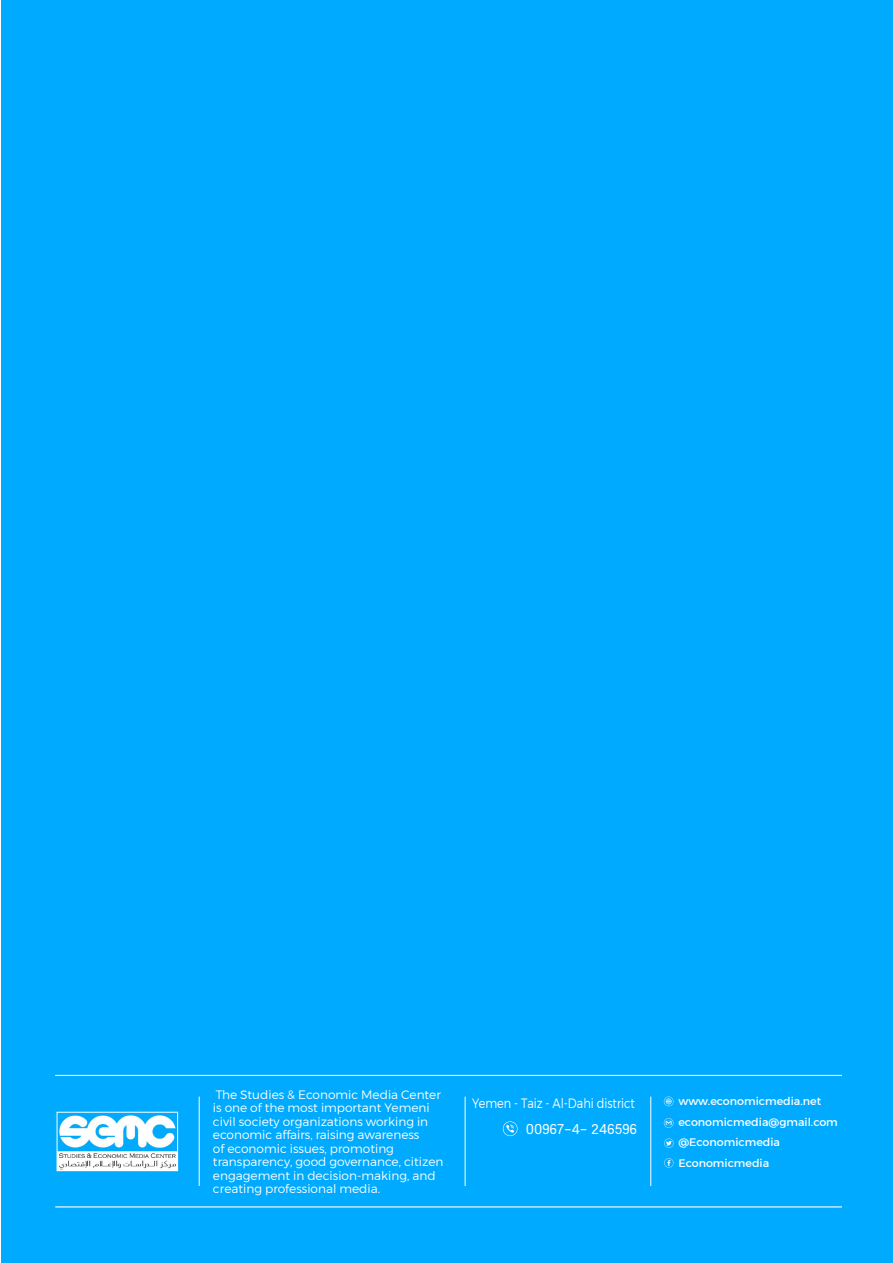
<style>
.page{position:relative;width:893px;height:1263px;background:#fff}
.page>*{position:absolute;margin:0;border:0;box-sizing:border-box;transform-origin:0 0}
.t1{font:15px "Al Jazeera Arabic Regular";letter-spacing:.02em;color:#fff}
.t2{font:13.5px "Montserrat Arabic Light";color:#fff;scale:.84 1}
.t3{font:12.15px/13.5px "Montserrat Arabic Light";color:#fff}
.t4{font:11.1px/20.4px "Montserrat Arabic Regular";color:#fff}
</style>
<div class="page">
<div style="left:1px;top:0;width:892px;height:1263px;background:#0af"></div>
<img style="left:59px;top:1115px;width:117px;height:54px">
<div style="left:57px;top:1112px;width:121px;height:59px;border:1px solid #fff"></div>
<hr style="left:55px;top:1075px;width:787px;height:1px;background:#fff">
<hr style="left:55px;top:1206px;width:787px;height:1px;background:#fff">
<hr style="left:199px;top:1096px;width:1px;height:90px;background:#fff">
<hr style="left:465px;top:1096px;width:1px;height:90px;background:#fff">
<hr style="left:650px;top:1096px;width:1px;height:90px;background:#fff">
<svg style="left:664px;top:1118px;width:9px;height:10px"></svg>
<svg style="left:664px;top:1096px;width:9px;height:10px"></svg>
<svg style="left:664px;top:1158px;width:10px;height:9px"></svg>
<svg style="left:664px;top:1138px;width:10px;height:10px"></svg>
<svg style="left:503px;top:1121px;width:14px;height:15px"></svg>
<p class="t3" style="left:213px;top:1087px;width:232px">The Studies &amp; Economic Media Center is one of the most important Yemeni civil society organizations working in economic affairs, raising awareness<br>of economic issues, promoting transparency, good governance, citizen engagement in decision-making, and creating professional media.</p>
<p class="t4" style="left:678px;top:1091px;width:161px">www.economicmedia.net economicmedia@gmail.com @Economicmedia<br>Economicmedia</p>
<p class="t2" style="left:472px;top:1093px;width:195px">Yemen - Taiz - Al-Dahi district</p>
<p class="t1" style="left:526px;top:1118px;width:112px">00967-4- 246596</p>
</div>
